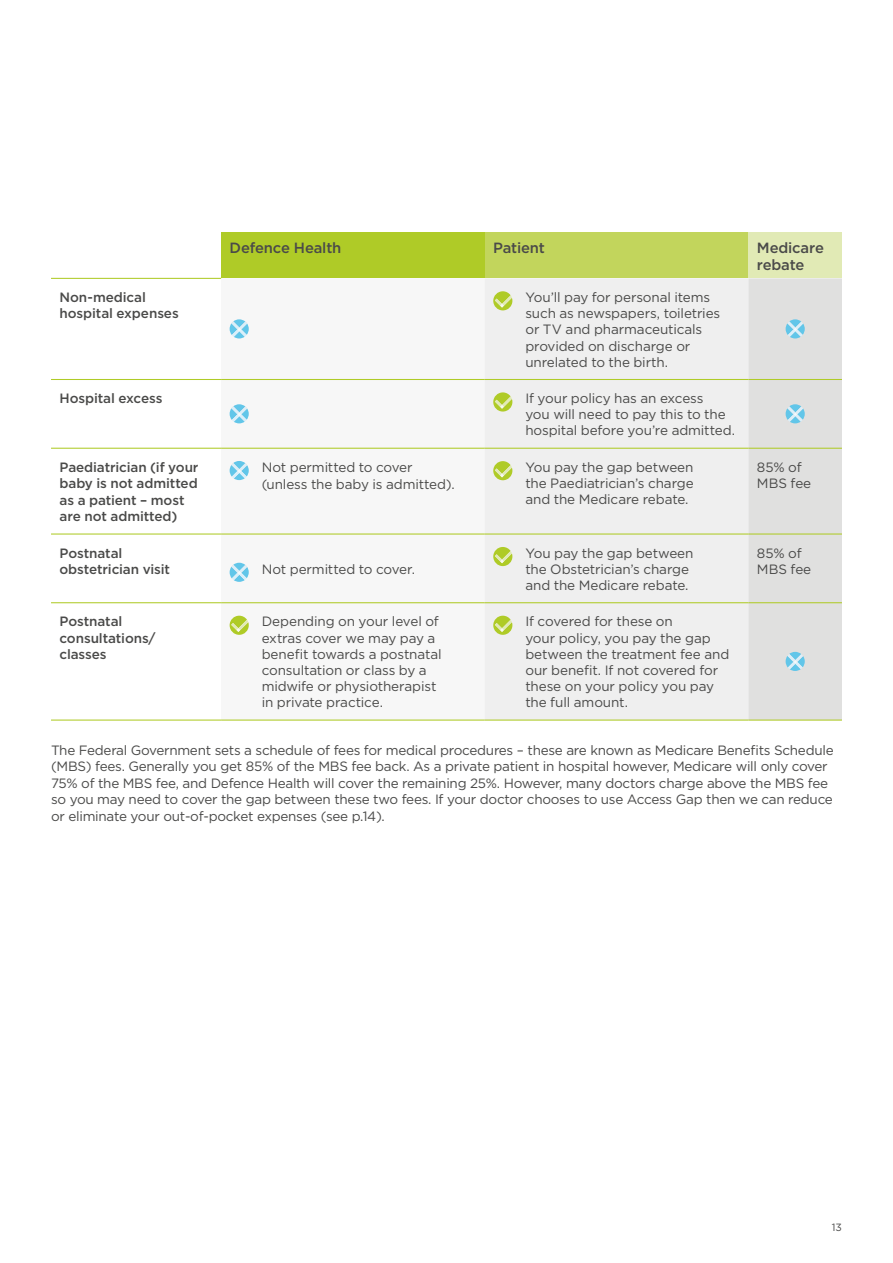
<style>
.page{position:relative;width:893px;height:1263px;background:#fff}
.page>*{position:absolute;margin:0;border:0;box-sizing:border-box;transform-origin:0 0}
.t1{font:500 14.85px/17px "Gotham";letter-spacing:-.01em;color:#4a4a49}
.t2{font:13.5px/16.2px "Gotham";letter-spacing:-.02em;color:#4a4a49}
.t3{font:500 13.5px/16.5px "Gotham";letter-spacing:-.01em;color:#4a4a49}
.t4{font:13.5px/16.2px "Gotham";color:#4a4a49}
.t5{font:10.5px "Gotham";color:#4a4a49}
</style>
<div class="page">
<div style="left:221px;top:233px;width:264px;height:45px;background:#afcb27"></div>
<div style="left:485px;top:233px;width:263px;height:45px;background:#c2d55c"></div>
<div style="left:748px;top:233px;width:94px;height:45px;background:#e1eab5"></div>
<svg style="left:221px;top:278px;width:264px;height:350px"></svg>
<div style="left:485px;top:278px;width:263px;height:441px;background:#efefef"></div>
<hr style="left:51px;top:379px;width:170px;height:1px;background:#afcb27">
<hr style="left:51px;top:448px;width:170px;height:1px;background:#afcb27">
<hr style="left:51px;top:533px;width:170px;height:1px;background:#afcb27">
<hr style="left:51px;top:602px;width:170px;height:1px;background:#afcb27">
<hr style="left:51px;top:719px;width:170px;height:2px;background:#afcb27">
<hr style="left:221px;top:379px;width:264px;height:1px;background:#afcb27">
<hr style="left:221px;top:448px;width:264px;height:1px;background:#afcb27">
<hr style="left:221px;top:533px;width:264px;height:1px;background:#afcb27">
<hr style="left:221px;top:602px;width:264px;height:1px;background:#afcb27">
<hr style="left:221px;top:719px;width:264px;height:2px;background:#afcb27">
<hr style="left:485px;top:379px;width:263px;height:1px;background:#afcb27">
<hr style="left:485px;top:448px;width:263px;height:1px;background:#afcb27">
<hr style="left:485px;top:533px;width:263px;height:1px;background:#afcb27">
<hr style="left:485px;top:602px;width:263px;height:1px;background:#afcb27">
<hr style="left:485px;top:719px;width:263px;height:2px;background:#afcb27">
<hr style="left:748px;top:719px;width:94px;height:2px;background:#afcb27">
<hr style="left:51px;top:278px;width:170px;height:1px;background:#afcb27">
<svg style="left:230px;top:319px;width:19px;height:19px"></svg>
<svg style="left:493px;top:291px;width:19px;height:19px"></svg>
<svg style="left:230px;top:404px;width:19px;height:19px"></svg>
<svg style="left:493px;top:392px;width:19px;height:20px"></svg>
<svg style="left:230px;top:461px;width:19px;height:19px"></svg>
<svg style="left:493px;top:461px;width:19px;height:19px"></svg>
<svg style="left:230px;top:563px;width:19px;height:19px"></svg>
<svg style="left:493px;top:547px;width:19px;height:19px"></svg>
<svg style="left:230px;top:616px;width:19px;height:19px"></svg>
<svg style="left:493px;top:616px;width:19px;height:19px"></svg>
<div style="left:748px;top:278px;width:94px;height:442px;background:#e0e0df"></div>
<p class="t1" style="left:230px;top:239px;width:113px">Defence Health</p>
<p class="t1" style="left:493px;top:239px;width:53px">Patient</p>
<p class="t1" style="left:757px;top:239px;width:69px">Medicare rebate</p>
<p class="t3" style="left:60px;top:289px;width:121px">Non-medical hospital expenses</p>
<p class="t2" style="left:525px;top:289px;width:196px">You’ll pay for personal items such as newspapers, toiletries or TV and pharmaceuticals provided on discharge or unrelated to the birth.</p>
<p class="t3" style="left:60px;top:390px;width:104px">Hospital excess</p>
<p class="t2" style="left:525px;top:390px;width:211px">If your policy has an excess<br>you will need to pay this to the hospital before you’re admitted.</p>
<p class="t3" style="left:60px;top:459px;width:141px">Paediatrician (if your baby is not admitted as a patient – most are not admitted)</p>
<p class="t2" style="left:262px;top:459px;width:195px">Not permitted to cover (unless the baby is admitted).</p>
<p class="t2" style="left:525px;top:459px;width:170px;text-align:justify">You pay the gap between the Paediatrician’s charge and the Medicare rebate.</p>
<p class="t4" style="left:757px;top:459px;width:56px">85% of<br>MBS fee</p>
<p class="t3" style="left:60px;top:544px;width:112px">Postnatal obstetrician visit</p>
<p class="t2" style="left:525px;top:544px;width:170px">You pay the gap between the Obstetrician’s charge and the Medicare rebate.</p>
<p class="t4" style="left:757px;top:544px;width:56px">85% of<br>MBS fee</p>
<p class="t2" style="left:262px;top:561px;width:155px">Not permitted to cover.</p>
<p class="t3" style="left:60px;top:613px;width:98px">Postnatal consultations/ classes</p>
<p class="t2" style="left:262px;top:613px;width:181px">Depending on your level of extras cover we may pay a benefit towards a postnatal consultation or class by a midwife or physiotherapist in private practice.</p>
<p class="t2" style="left:525px;top:613px;width:205px">If covered for these on<br>your policy, you pay the gap between the treatment fee and our benefit. If not covered for these on your policy you pay the full amount.</p>
<p class="t2" style="left:51px;top:742px;width:784px">The Federal Government sets a schedule of fees for medical procedures – these are known as Medicare Benefits Schedule (MBS) fees. Generally you get 85% of the MBS fee back. As a private patient in hospital however, Medicare will only cover 75% of the MBS fee, and Defence Health will cover the remaining 25%. However, many doctors charge above the MBS fee so you may need to cover the gap between these two fees. If your doctor chooses to use Access Gap then we can reduce or eliminate your out-of-pocket expenses (see p.14).</p>
<p class="t5" style="left:832px;top:1220px;width:12px">13</p>
</div>
